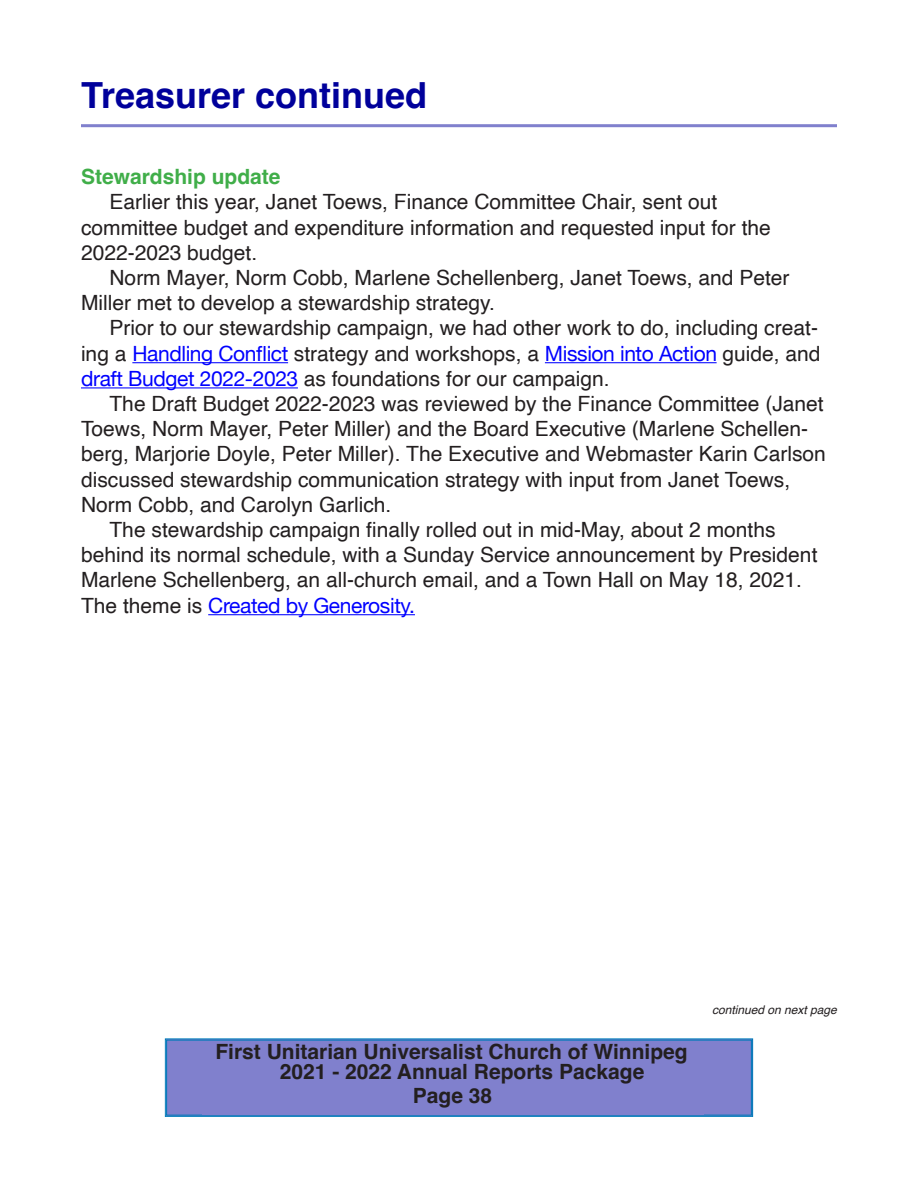
<style>
.page{position:relative;width:918px;height:1188px;background:#fff}
.page>*{position:absolute;margin:0;border:0;box-sizing:border-box;transform-origin:0 0}
.t1{font:700 36px "Helvetica";color:#00009b}
.Body_Text{font:21px/25.2px "Helvetica";color:#231f20}
.t2{font:700 21px/43.3px "Helvetica";color:#231f20;text-align:center}
.Heading_1{font:700 21px "Helvetica";color:#40ae49}
.t3{font:italic 12px "Helvetica";color:#231f20}
.s1{font-family:"Helvetica Neue";color:#00f}
</style>
<div class="page">
<svg style="left:165px;top:1039px;width:588px;height:78px;background:#5b7fc7"></svg>
<div style="left:166px;top:1040px;width:586px;height:75px;border:1px solid #007ab9"></div>
<div style="left:174px;top:1063px;width:570px;height:34px;background:#8080cd"></div>
<div style="left:174px;top:1043px;width:555px;height:20px;background:#8080cd"></div>
<div style="left:202px;top:1087px;width:501px;height:28px;background:#8080cd"></div>
<hr style="left:132px;top:362px;width:156px;height:1px;background:#00f">
<hr style="left:545px;top:362px;width:172px;height:1px;background:#00f">
<hr style="left:81px;top:387px;width:217px;height:1px;background:#00f">
<hr style="left:208px;top:614px;width:207px;height:1px;background:#00f">
<hr style="left:81px;top:124px;width:756px;height:3px;background:#8080cd">
<h1 class="t1" style="left:81px;top:73px;width:348px">Treasurer continued</h1>
<h2 class="Heading_1" style="left:81px;top:164px;width:201px">Stewardship update</h2>
<p class="Body_Text" style="left:81px;top:190px;width:691px;text-indent:29px">Earlier this year, Janet Toews, Finance Committee Chair, sent out committee budget and expenditure information and requested input for the<br>2022-2023 budget.</p>
<p class="Body_Text" style="left:81px;top:266px;width:710px;text-indent:29px">Norm Mayer, Norm Cobb, Marlene Schellenberg, Janet Toews, and Peter<br>Miller met to develop a stewardship strategy.</p>
<p class="Body_Text" style="left:81px;top:316px;width:741px;text-indent:29px">Prior to our stewardship campaign, we had other work to do, including creat&shy;ing a <span class="s1">Handling Conflict</span> strategy and workshops, a <span class="s1">Mission into Action</span> guide, and <span class="s1">draft Budget 2022-2023</span> as foundations for our campaign.</p>
<p class="Body_Text" style="left:81px;top:392px;width:747px;text-indent:29px">The Draft Budget 2022-2023 was reviewed by the Finance Committee (Janet Toews, Norm Mayer, Peter Miller) and the Board Executive (Marlene Schellen&shy;berg, Marjorie Doyle, Peter Miller). The Executive and Webmaster Karin Carlson discussed stewardship communication strategy with input from Janet Toews, Norm Cobb, and Carolyn Garlich.</p>
<p class="Body_Text" style="left:81px;top:518px;width:738px;text-indent:29px">The stewardship campaign finally rolled out in mid-May, about 2 months behind its normal schedule, with a Sunday Service announcement by President Marlene Schellenberg, an all-church email, and a Town Hall on May 18, 2021.<br>The theme is <span class="s1">Created by Generosity.</span></p>
<p class="t2" style="left:215px;top:1032px;width:474px">First Unitarian Universalist Church of Winnipeg<br>Page 38</p>
<p class="t2" style="left:280px;top:1052px;width:366px">2021 - 2022 Annual Reports Package</p>
<p class="t3" style="left:712px;top:1000px;width:126px">continued on next page</p>
</div>
